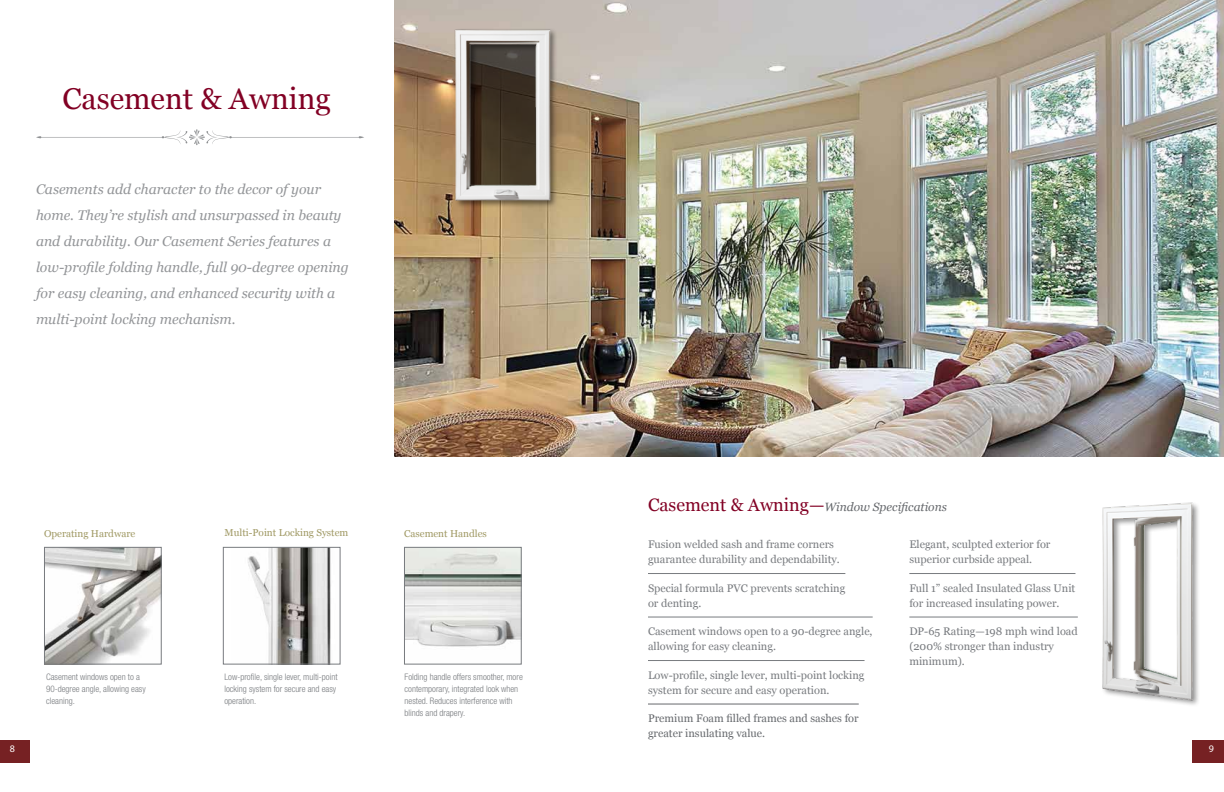
<style>
.page{position:relative;width:1224px;height:792px;background:#fff}
.page>*{position:absolute;margin:0;border:0;box-sizing:border-box;transform-origin:0 0}
.t1{font:30px "Georgia";color:#820024}
.t2{font:italic 14px/26px "Georgia";color:#939598}
.t3{font:italic 12px "Georgia";color:#66696d}
.t4{font:11px/15px "Georgia";color:#787b7f}
.t5{font:11px/15px "Georgia";color:#66696d}
.t6{font:10px "Georgia";color:#a09964}
.t7{font:10px "Myriad Pro";color:#fff}
.t8{font:300 condensed 9px/12px "Helvetica Neue LT Std";color:#787b7f}
.s1{font-style:normal;font-size:18px;color:#820024}
</style>
<div class="page">
<div style="left:1193px;top:740px;width:31px;height:22px;background:#762123"></div>
<div style="left:0;top:740px;width:30px;height:22px;background:#762123"></div>
<img style="left:406px;top:549px;width:114px;height:98px">
<div style="left:404px;top:547px;width:118px;height:118px;border:1px solid #787b7f"></div>
<img style="left:248px;top:549px;width:83px;height:114px">
<div style="left:223px;top:547px;width:118px;height:118px;border:1px solid #787b7f"></div>
<img style="left:46px;top:549px;width:114px;height:114px">
<div style="left:44px;top:547px;width:118px;height:118px;border:1px solid #787b7f"></div>
<hr style="left:648px;top:573px;width:197px;height:1px;background:#787b7f">
<hr style="left:648px;top:617px;width:225px;height:1px;background:#787b7f">
<hr style="left:648px;top:660px;width:217px;height:1px;background:#787b7f">
<hr style="left:648px;top:704px;width:211px;height:1px;background:#66696d">
<hr style="left:909px;top:573px;width:166px;height:1px;background:#787b7f">
<hr style="left:909px;top:617px;width:169px;height:1px;background:#787b7f">
<img style="left:394px;top:0;width:830px;height:456px">
<img style="left:1102px;top:502px;width:97px;height:203px">
<svg style="left:36px;top:129px;width:328px;height:16px"></svg>
<div style="left:454px;top:28px;width:104px;height:181px;background:#000;opacity:.48"></div>
<img style="left:446px;top:24px;width:114px;height:178px">
<h1 class="t1" style="left:62px;top:80px;width:270px">Casement &amp; Awning</h1>
<p class="t2" style="left:36px;top:176px;width:314px">Casements add character to the decor of your home. They’re stylish and unsurpassed in beauty and durability. Our Casement Series features a low-profile folding handle, full 90-degree opening for easy cleaning, and enhanced security with a multi-point locking mechanism.</p>
<p class="t6" style="left:44px;top:527px;width:93px">Operating Hardware</p>
<p class="t6" style="left:225px;top:527px;width:125px">Multi-Point Locking System</p>
<p class="t6" style="left:404px;top:527px;width:84px">Casement Handles</p>
<p class="t8" style="left:46px;top:671px;width:101px">Casement windows open to a<br>90-degree angle, allowing easy cleaning.</p>
<p class="t8" style="left:224px;top:671px;width:115px">Low-profile, single lever, multi-point locking system for secure and easy operation.</p>
<p class="t8" style="left:405px;top:671px;width:120px">Folding handle offers smoother, more contemporary, integrated look when nested. Reduces interference with blinds and drapery.</p>
<p class="t3" style="left:648px;top:500px;width:301px"><span class="s1">Casement &amp; Awning—</span>Window Specifications</p>
<p class="t4" style="left:648px;top:537px;width:193px">Fusion welded sash and frame corners guarantee durability and dependability.</p>
<p class="t4" style="left:648px;top:581px;width:199px">Special formula PVC prevents scratching or denting.</p>
<p class="t4" style="left:648px;top:624px;width:226px">Casement windows open to a 90-degree angle, allowing for easy cleaning.</p>
<p class="t4" style="left:648px;top:668px;width:218px">Low-profile, single lever, multi-point locking system for secure and easy operation.</p>
<p class="t5" style="left:648px;top:711px;width:212px">Premium Foam filled frames and sashes for greater insulating value.</p>
<p class="t4" style="left:909px;top:537px;width:143px">Elegant, sculpted exterior for superior curbside appeal.</p>
<p class="t4" style="left:909px;top:581px;width:168px">Full 1” sealed Insulated Glass Unit for increased insulating power.</p>
<p class="t4" style="left:909px;top:624px;width:170px">DP-65 Rating—198 mph wind load (200% stronger than industry minimum).</p>
<p class="t7" style="left:10px;top:743px;width:7px">8</p>
<p class="t7" style="left:1209px;top:743px;width:7px">9</p>
</div>
